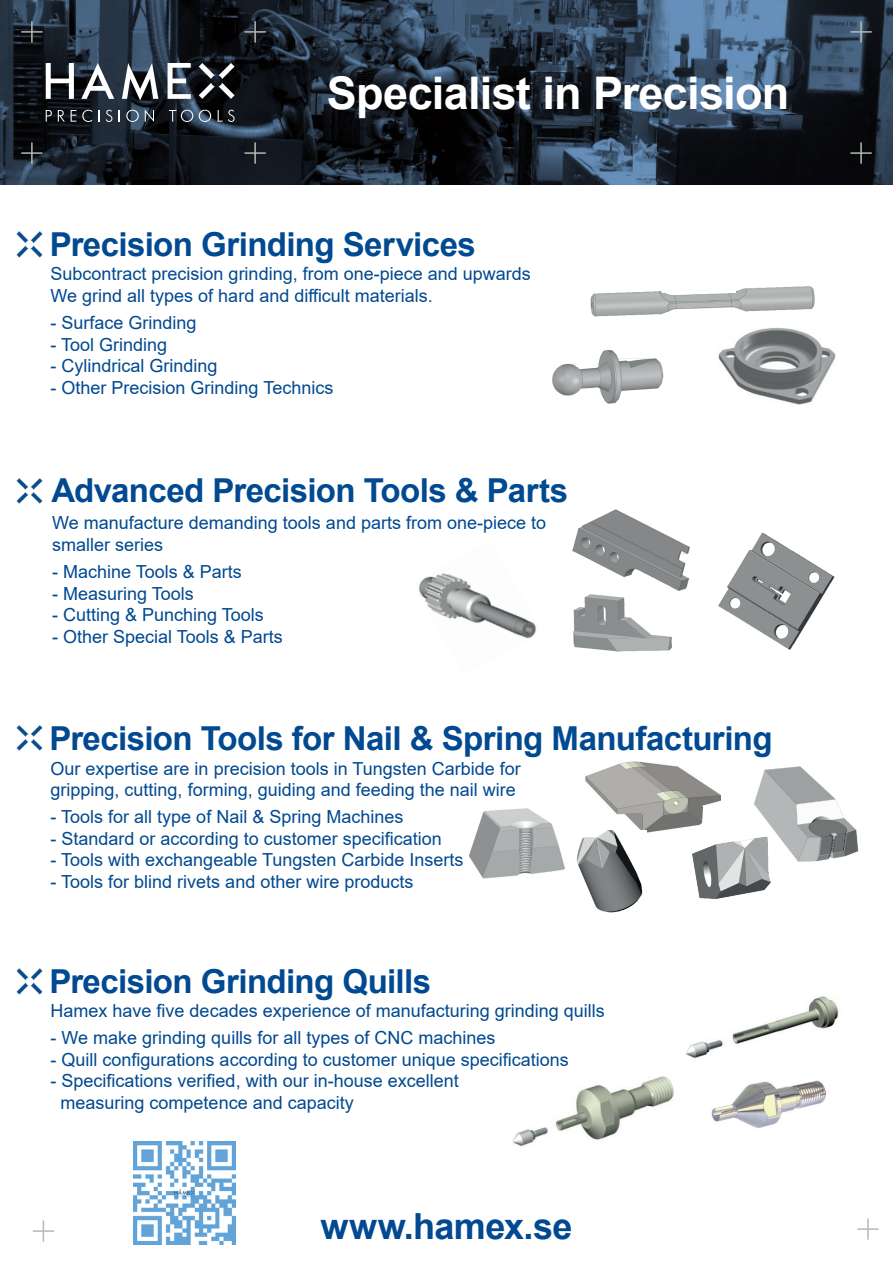
<style>
.page{position:relative;width:893px;height:1263px;background:#fff}
.page>*{position:absolute;margin:0;border:0;box-sizing:border-box;transform-origin:0 0}
.t1{font:700 45px "Arial";letter-spacing:-.015em;color:#fff}
.t2{font:700 36px "Arial";letter-spacing:-.015em;color:#014990}
.t3{font:700 33px "Arial";letter-spacing:-.02em;color:#014990}
.t4{font:18px/21.6px "Arial";color:#014990}
</style>
<div class="page">
<img style="left:754px;top:766px;width:105px;height:96px">
<img style="left:512px;top:1076px;width:162px;height:70px">
<svg style="left:43px;top:1220px;width:1px;height:22px"></svg>
<hr style="left:33px;top:1230px;width:21px;height:2px;background:#b5baae">
<hr style="left:867px;top:1218px;width:2px;height:22px;background:#b5baae">
<hr style="left:857px;top:1228px;width:22px;height:2px;background:#b5baae">
<svg style="left:0;top:0;width:893px;height:185px;background:#212e3c"></svg>
<hr style="left:254px;top:21px;width:2px;height:22px;background:#b5baae">
<hr style="left:244px;top:31px;width:22px;height:2px;background:#b5baae">
<hr style="left:254px;top:142px;width:2px;height:22px;background:#b5baae">
<hr style="left:244px;top:152px;width:22px;height:2px;background:#b5baae">
<hr style="left:860px;top:21px;width:2px;height:22px;background:#b5baae">
<hr style="left:850px;top:31px;width:22px;height:2px;background:#b5baae">
<hr style="left:860px;top:142px;width:2px;height:22px;background:#b5baae">
<hr style="left:850px;top:152px;width:22px;height:2px;background:#b5baae">
<hr style="left:31px;top:21px;width:2px;height:22px;background:#b5baae">
<hr style="left:21px;top:31px;width:22px;height:2px;background:#b5baae">
<hr style="left:31px;top:142px;width:2px;height:22px;background:#b5baae">
<hr style="left:21px;top:152px;width:22px;height:2px;background:#b5baae">
<img style="left:590px;top:286px;width:225px;height:31px">
<img style="left:418px;top:573px;width:119px;height:66px">
<img style="left:572px;top:509px;width:118px;height:82px">
<img style="left:585px;top:761px;width:136px;height:72px">
<img style="left:711px;top:1080px;width:115px;height:48px">
<img style="left:664px;top:826px;width:116px;height:73px">
<img style="left:552px;top:350px;width:112px;height:54px">
<img style="left:718px;top:327px;width:118px;height:78px">
<img style="left:573px;top:594px;width:99px;height:57px">
<img style="left:718px;top:532px;width:116px;height:118px">
<img style="left:469px;top:808px;width:96px;height:70px">
<img style="left:576px;top:830px;width:70px;height:83px">
<div style="left:662px;top:288px;width:73px;height:5px;background:#fff"></div>
<div style="left:576px;top:361px;width:20px;height:6px;background:#fff"></div>
<img style="left:16px;top:231px;width:27px;height:27px">
<img style="left:16px;top:478px;width:27px;height:26px">
<img style="left:16px;top:725px;width:27px;height:26px">
<img style="left:16px;top:968px;width:27px;height:27px">
<img style="left:686px;top:996px;width:153px;height:63px">
<img style="left:133px;top:1142px;width:103px;height:102px">
<svg style="left:46px;top:63px;width:28px;height:36px"></svg>
<svg style="left:168px;top:63px;width:23px;height:36px"></svg>
<svg style="left:122px;top:63px;width:36px;height:37px"></svg>
<svg style="left:81px;top:63px;width:33px;height:36px"></svg>
<svg style="left:199px;top:63px;width:36px;height:36px"></svg>
<svg style="left:46px;top:110px;width:6px;height:12px"></svg>
<svg style="left:58px;top:110px;width:7px;height:12px"></svg>
<svg style="left:71px;top:110px;width:5px;height:12px"></svg>
<svg style="left:82px;top:110px;width:10px;height:12px"></svg>
<svg style="left:99px;top:110px;width:1px;height:12px"></svg>
<svg style="left:106px;top:110px;width:6px;height:12px"></svg>
<svg style="left:119px;top:110px;width:1px;height:12px"></svg>
<svg style="left:126px;top:110px;width:13px;height:12px"></svg>
<svg style="left:145px;top:109px;width:9px;height:13px"></svg>
<svg style="left:169px;top:110px;width:24px;height:12px"></svg>
<svg style="left:199px;top:110px;width:12px;height:12px"></svg>
<svg style="left:218px;top:110px;width:17px;height:12px"></svg>
<h1 class="t1" style="left:327px;top:61px;width:464px">Specialist in Precision</h1>
<h3 class="t3" style="left:50px;top:221px;width:428px">Precision Grinding Services</h3>
<p class="t4" style="left:51px;top:263px;width:482px">Subcontract precision grinding, from one-piece and upwards<br>We grind all types of hard and difficult materials.</p>
<p class="t4" style="left:51px;top:312px;width:148px">- Surface Grinding</p>
<p class="t4" style="left:51px;top:333px;width:118px">- Tool Grinding</p>
<p class="t4" style="left:51px;top:355px;width:169px">- Cylindrical Grinding</p>
<p class="t4" style="left:51px;top:376px;width:284px">- Other Precision Grinding Technics</p>
<h3 class="t3" style="left:51px;top:467px;width:518px">Advanced Precision Tools &amp; Parts</h3>
<p class="t4" style="left:52px;top:512px;width:495px">We manufacture demanding tools and parts from one-piece to smaller series</p>
<p class="t4" style="left:52px;top:561px;width:191px">- Machine Tools &amp; Parts</p>
<p class="t4" style="left:52px;top:582px;width:143px">- Measuring Tools</p>
<p class="t4" style="left:52px;top:604px;width:213px">- Cutting &amp; Punching Tools</p>
<p class="t4" style="left:52px;top:625px;width:232px">- Other Special Tools &amp; Parts</p>
<h3 class="t3" style="left:50px;top:715px;width:725px">Precision Tools for Nail &amp; Spring Manufacturing</h3>
<p class="t4" style="left:51px;top:757px;width:472px">Our expertise are in precision tools in Tungsten Carbide for gripping, cutting, forming, guiding and feeding the nail wire</p>
<p class="t4" style="left:51px;top:806px;width:354px">- Tools for all type of Nail &amp; Spring Machines</p>
<p class="t4" style="left:51px;top:828px;width:393px">- Standard or according to customer specification</p>
<p class="t4" style="left:51px;top:849px;width:414px">- Tools with exchangeable Tungsten Carbide Inserts</p>
<p class="t4" style="left:51px;top:871px;width:364px">- Tools for blind rivets and other wire products</p>
<h3 class="t3" style="left:50px;top:958px;width:383px">Precision Grinding Quills</h3>
<p class="t4" style="left:51px;top:1000px;width:556px">Hamex have five decades experience of manufacturing grinding quills</p>
<p class="t4" style="left:51px;top:1027px;width:446px">- We make grinding quills for all types of CNC machines</p>
<p class="t4" style="left:51px;top:1048px;width:520px">- Quill configurations according to customer unique specifications</p>
<p class="t4" style="left:61px;top:1070px;width:400px;text-indent:-10px">- Specifications verified, with our in-house excellent measuring competence and capacity</p>
<h2 class="t2" style="left:321px;top:1201px;width:253px">www.hamex.se</h2>
</div>
